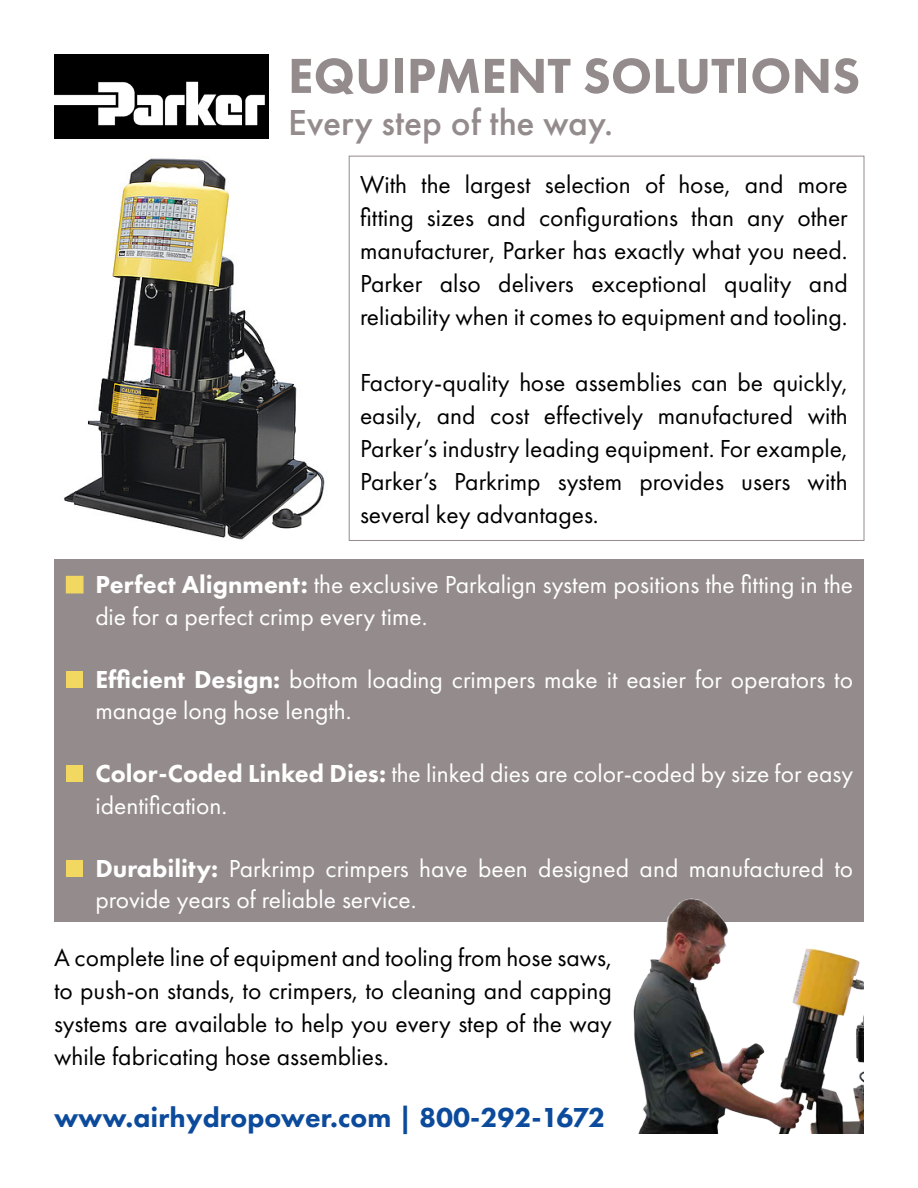
<style>
.page{position:relative;width:918px;height:1188px;background:#fff}
.page>*{position:absolute;margin:0;border:0;box-sizing:border-box;transform-origin:0 0}
.t1{font:800 51px "Futura PT";color:#948b8d}
.t2{font:500 37.5px "Futura PT";color:#948b8d}
.t3{font:800 28.5px "Futura PT";color:#0c4b9b}
.t4{font:25.5px/33px "Futura PT";color:#000;text-align:justify}
.t5{font:25.5px/31.5px "Futura PT";color:#fff}
.s1{font-weight:800}
</style>
<div class="page">
<div style="left:54px;top:560px;width:810px;height:362px;background:#948b8d"></div>
<img style="left:54px;top:54px;width:215px;height:84px">
<img style="left:64px;top:158px;width:261px;height:382px">
<div style="left:66px;top:576px;width:18px;height:17px;background:#f2d861"></div>
<div style="left:67px;top:671px;width:16px;height:16px;background:#f2d861"></div>
<div style="left:67px;top:766px;width:16px;height:16px;background:#f2d861"></div>
<div style="left:67px;top:860px;width:16px;height:16px;background:#f2d861"></div>
<img style="left:633px;top:898px;width:231px;height:236px">
<h1 class="t1" style="left:288px;top:44px;width:574px">EQUIPMENT SOLUTIONS</h1>
<h2 class="t2" style="left:288px;top:100px;width:327px">Every step of the way.</h2>
<p class="t4" style="left:360px;top:168px;width:489px">With the largest selection of hose, and more fitting sizes and configurations than any other manufacturer, Parker has exactly what you need.<br>Parker also delivers exceptional quality and reliability when it comes to equipment and tooling.</p>
<p class="t4" style="left:360px;top:366px;width:489px">Factory-quality hose assemblies can be quickly, easily, and cost effectively manufactured with Parker’s industry leading equipment. For example, Parker’s Parkrimp system provides users with several key advantages.</p>
<p class="t5" style="left:95px;top:569px;width:759px"><span class="s1">Perfect Alignment:</span> the exclusive Parkalign system positions the fitting in the die for a perfect crimp every time.</p>
<p class="t5" style="left:95px;top:663px;width:759px"><span class="s1">Efficient Design:</span> bottom loading crimpers make it easier for operators to manage long hose length.</p>
<p class="t5" style="left:95px;top:758px;width:759px"><span class="s1">Color-Coded Linked Dies:</span> the linked dies are color-coded by size for easy identification.</p>
<p class="t5" style="left:95px;top:852px;width:759px"><span class="s1">Durability:</span> Parkrimp crimpers have been designed and manufactured to provide years of reliable service.</p>
<p class="t4" style="left:54px;top:941px;width:560px">A complete line of equipment and tooling from hose saws, to push-on stands, to crimpers, to cleaning and capping systems are available to help you every step of the way while fabricating hose assemblies.</p>
<p class="t3" style="left:54px;top:1100px;width:553px">www.airhydropower.com | 800-292-1672</p>
</div>
